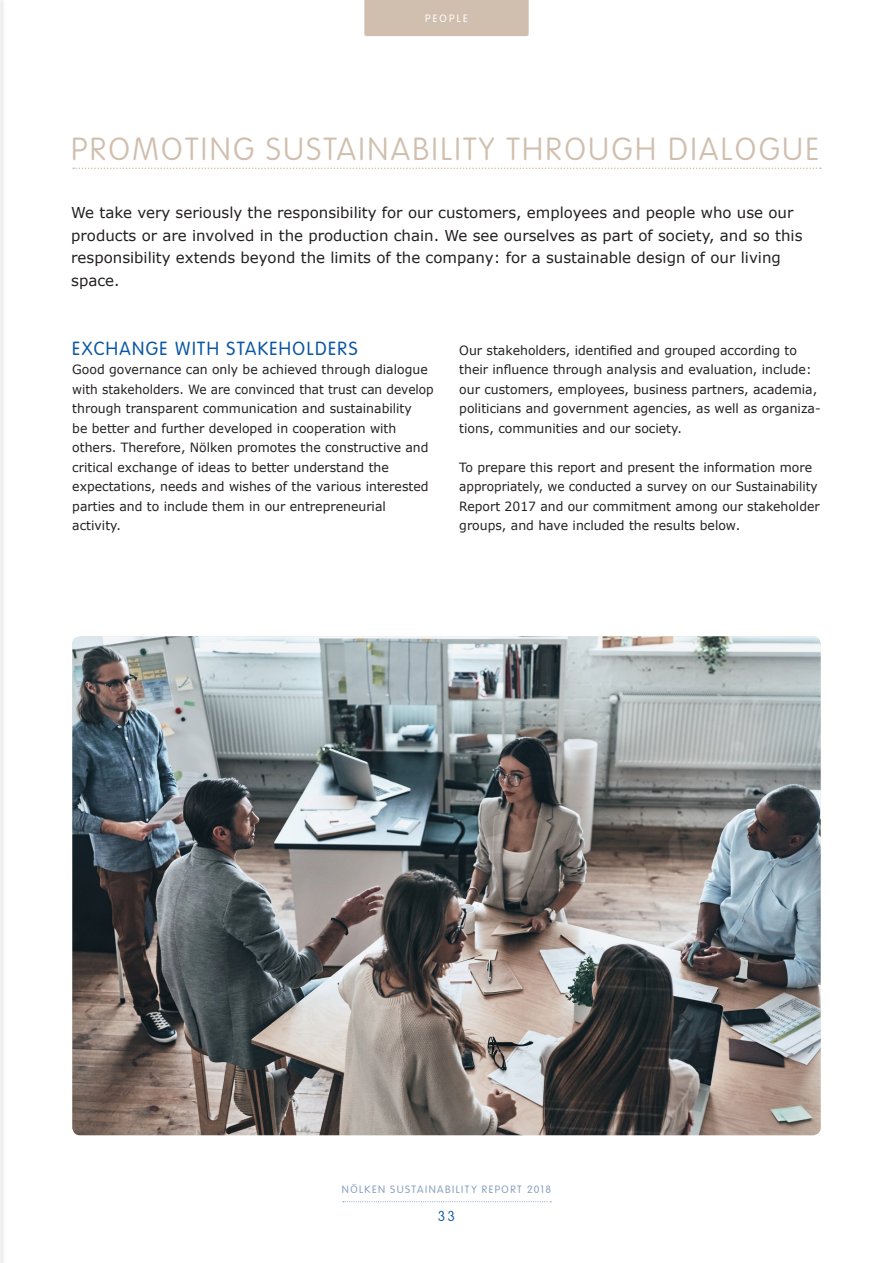
<style>
.page{position:relative;width:893px;height:1263px;background:#fff}
.page>*{position:absolute;margin:0;border:0;box-sizing:border-box;transform-origin:0 0}
.t1{font:100 31.5px "VAG Rounded";letter-spacing:.075em;color:#d0bfae}
.t2{font:300 18.75px "VAG Rounded";letter-spacing:.075em;color:#0a56a4}
.t3{font:15px/22.5px "Verdana";color:#231f20}
.t4{font:100 14.25px "VAG Rounded";color:#0a56a4}
.t5{font:12.75px/19.5px "Verdana";color:#231f20}
.t6{font:300 10.5px "VAG Rounded";letter-spacing:.135em;color:#88a0bd}
.t7{font:300 10.5px "VAG Rounded";letter-spacing:.215em;color:#fff}
</style>
<div class="page">
<div style="left:364px;top:0;width:165px;height:36px;background:#d0bfae"></div>
<svg style="left:73px;top:168px;width:748px;height:1px"></svg>
<img style="left:72px;top:636px;width:749px;height:499px">
<svg style="left:343px;top:1201px;width:208px;height:1px"></svg>
<div style="left:0;top:0;width:5px;height:1263px;background:#efefef"></div>
<p class="t7" style="left:425px;top:13px;width:44px">PEOPLE</p>
<h1 class="t1" style="left:71px;top:131px;width:750px">PROMOTING SUSTAINABILITY THROUGH DIALOGUE</h1>
<p class="t3" style="left:71px;top:202px;width:733px">We take very seriously the responsibility for our customers, employees and people who use our products or are involved in the production chain. We see ourselves as part of society, and so this responsibility extends beyond the limits of the company: for a sustainable design of our living space.</p>
<h2 class="t2" style="left:72px;top:337px;width:287px">EXCHANGE WITH STAKEHOLDERS</h2>
<p class="t5" style="left:72px;top:360px;width:363px">Good governance can only be achieved through dialogue with stakeholders. We are convinced that trust can develop through transparent communication and sustainability<br>be better and further developed in cooperation with others. Therefore, Nölken promotes the constructive and critical exchange of ideas to better understand the expectations, needs and wishes of the various interested parties and to include them in our entrepreneurial activity.</p>
<p class="t5" style="left:459px;top:341px;width:363px">Our stakeholders, identified and grouped according to their influence through analysis and evaluation, include: our customers, employees, business partners, academia, politicians and government agencies, as well as organiza&shy;tions, communities and our society.</p>
<p class="t5" style="left:459px;top:458px;width:362px">To prepare this report and present the information more appropriately, we conducted a survey on our Sustainability Report 2017 and our commitment among our stakeholder groups, and have included the results below.</p>
<p class="t6" style="left:342px;top:1183px;width:211px">NÖLKEN SUSTAINABILITY REPORT 2018</p>
<p class="t4" style="left:438px;top:1207px;width:19px">33</p>
</div>
